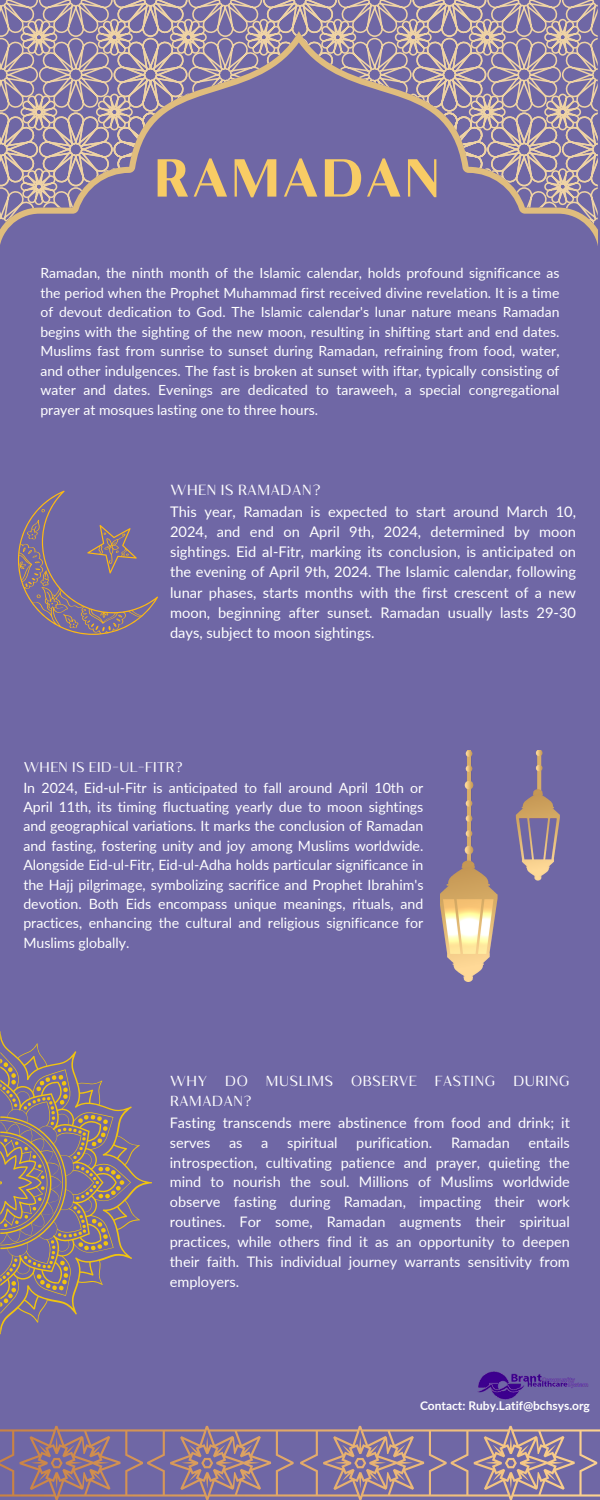
<style>
.page{position:relative;width:600px;height:1500px;background:#6f67a5}
.page>*{position:absolute;margin:0;border:0;box-sizing:border-box;transform-origin:0 0}
.t1{font:700 53.4px "Kulachat HC";color:#f8cc65}
.t2{font:14.7px/20.2px "Lato";color:#fff;text-align:justify}
.t3{font:14.7px "Kulachat HC";color:#fff}
.t4{font:14.5px/19.9px "Lato";color:#fff}
.t5{font:14.5px/19.9px "Kulachat HC";color:#fff}
.t6{font:14.2px/19.4px "Lato";color:#fff;text-align:justify}
.t7{font:14.2px "Kulachat HC";color:#fff}
.t8{font:14px/19.5px "Lato";color:#fff;text-align:justify}
.t9{font:700 12px "Lato";color:#fff}
</style>
<div class="page">
<svg style="left:0;top:0;width:598px;height:31px"></svg>
<svg style="left:0;top:31px;width:598px;height:530px"></svg>
<svg style="left:0;top:1426px;width:600px;height:74px"></svg>
<img style="left:441px;top:750px;width:118px;height:231px">
<svg style="left:18px;top:491px;width:140px;height:144px"></svg>
<svg style="left:0;top:1031px;width:152px;height:303px"></svg>
<img style="left:477px;top:1371px;width:111px;height:29px">
<p class="t1" style="left:153px;top:159px;width:289px">RAMADAN</p>
<h2 class="t8" style="left:40px;top:263px;width:521px">Ramadan, the ninth month of the Islamic calendar, holds profound significance as the period when the Prophet Muhammad first received divine revelation. It is a time of devout dedication to God. The Islamic calendar's lunar nature means Ramadan begins with the sighting of the new moon, resulting in shifting start and end dates.<br>Muslims fast from sunrise to sunset during Ramadan, refraining from food, water, and other indulgences. The fast is broken at sunset with iftar, typically consisting of water and dates. Evenings are dedicated to taraweeh, a special congregational prayer at mosques lasting one to three hours.</h2>
<p class="t3" style="left:170px;top:485px;width:152px">WHEN IS RAMADAN?</p>
<p class="t2" style="left:170px;top:501px;width:407px">This year, Ramadan is expected to start around March 10, 2024, and end on April 9th, 2024, determined by moon sightings. Eid al-Fitr, marking its conclusion, is anticipated on the evening of April 9th, 2024. The Islamic calendar, following lunar phases, starts months with the first crescent of a new moon, beginning after sunset. Ramadan usually lasts 29-30 days, subject to moon sightings.</p>
<p class="t7" style="left:23px;top:762px;width:161px">WHEN IS EID-UL-FITR?</p>
<p class="t6" style="left:23px;top:777px;width:402px">In 2024, Eid-ul-Fitr is anticipated to fall around April 10th or April 11th, its timing fluctuating yearly due to moon sightings and geographical variations. It marks the conclusion of Ramadan and fasting, fostering unity and joy among Muslims worldwide.<br>Alongside Eid-ul-Fitr, Eid-ul-Adha holds particular significance in the Hajj pilgrimage, symbolizing sacrifice and Prophet Ibrahim's devotion. Both Eids encompass unique meanings, rituals, and practices, enhancing the cultural and religious significance for Muslims globally.</p>
<p class="t5" style="left:170px;top:1073px;width:402px">WHY DO MUSLIMS OBSERVE FASTING DURING<br>RAMADAN?</p>
<p class="t4" style="left:170px;top:1112px;width:402px">Fasting transcends mere abstinence from food and drink; it serves</p>
<p class="t4" style="left:170px;top:1132px;width:402px;text-align:justify;text-indent:359px">entails introspection, cultivating patience and prayer, quieting the mind to nourish the soul. Millions of Muslims worldwide observe fasting during Ramadan, impacting their work routines. For some, Ramadan augments their spiritual practices, while others find it as an opportunity to deepen their faith. This individual journey warrants sensitivity from employers.</p>
<p class="t4" style="left:229px;top:1132px;width:15px">as</p>
<p class="t4" style="left:261px;top:1132px;width:9px">a</p>
<p class="t4" style="left:287px;top:1132px;width:52px">spiritual</p>
<p class="t4" style="left:356px;top:1132px;width:78px">purification.</p>
<p class="t4" style="left:451px;top:1132px;width:60px">Ramadan</p>
<p class="t9" style="left:420px;top:1399px;width:171px">Contact: Ruby.Latif@bchsys.org</p>
</div>
